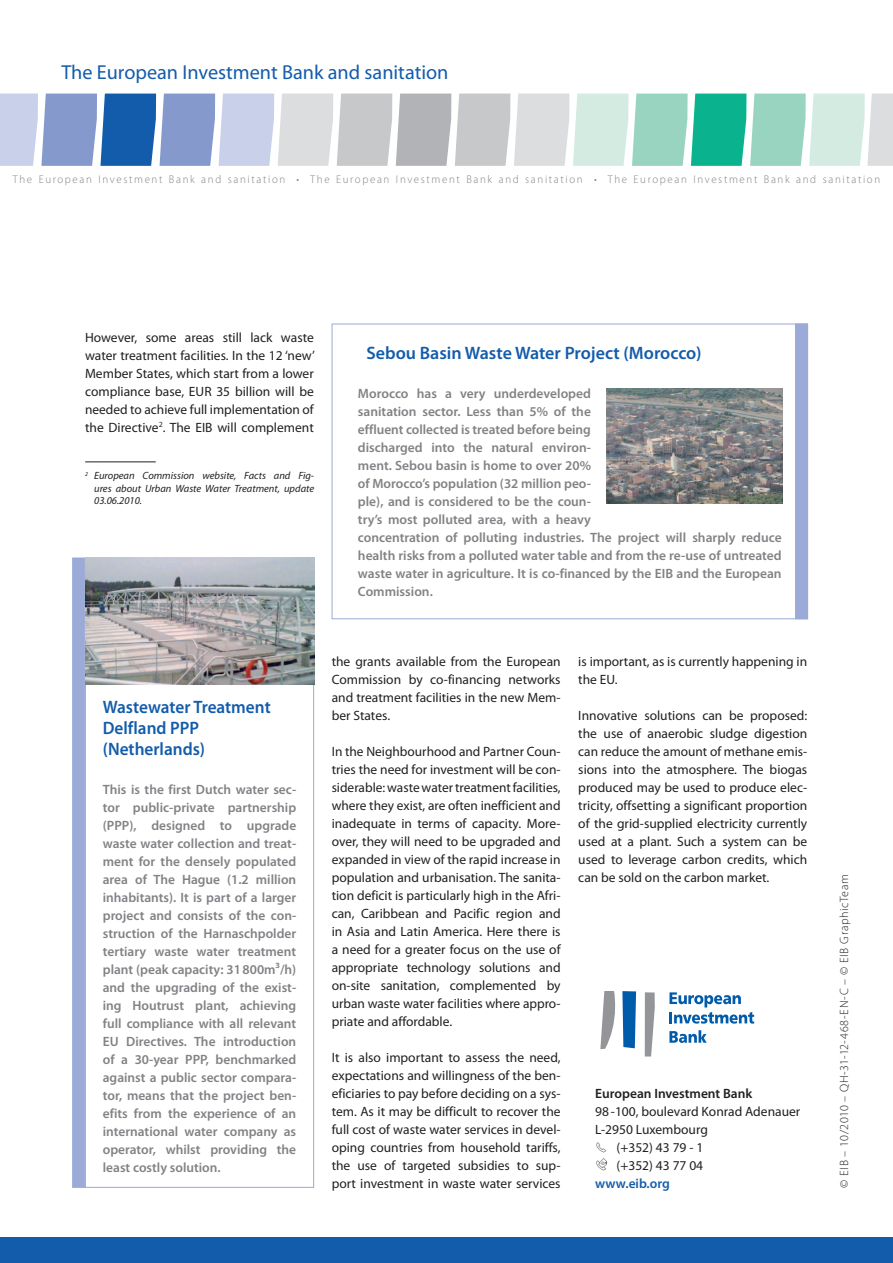
<style>
.page{position:relative;width:893px;height:1263px;background:#fff}
.page>*{position:absolute;margin:0;border:0;box-sizing:border-box;transform-origin:0 0}
.t1{font:20.25px "Myriad Pro";color:#135cab}
.t2{font:600 18px/21px "Myriad Pro";color:#135cab;scale:.96 1}
.t3{font:600 18px "Myriad Pro";color:#135cab}
.t4{font:13.5px/18px "Myriad Pro";color:#231f20;text-align:justify}
.t5{font:600 13.5px/18px "Myriad Pro";color:#808285;text-align:justify}
.t6{font:600 13.5px "Myriad Pro";color:#231f20}
.t7{font:600 13.5px "Myriad Pro";color:#135cab}
.t8{font:300 12px "Myriad Pro";letter-spacing:.05em;color:#231f20}
.t9{font:300 11.25px "Myriad Pro";letter-spacing:.15em;color:#808285}
.t10{font:italic 10.5px/12.6px "Myriad Pro";color:#231f20;text-align:justify}
</style>
<div class="page">
<div style="left:0;top:1237px;width:893px;height:26px;background:#135cab"></div>
<svg style="left:0;top:94px;width:893px;height:72px;background:#afc9d2"></svg>
<svg style="left:669px;top:992px;width:85px;height:31px"></svg>
<svg style="left:669px;top:1030px;width:38px;height:13px"></svg>
<svg style="left:600px;top:991px;width:15px;height:58px"></svg>
<svg style="left:622px;top:991px;width:14px;height:57px"></svg>
<svg style="left:645px;top:992px;width:10px;height:64px"></svg>
<hr style="left:85px;top:462px;width:71px;height:1px;background:#231f20">
<div style="left:85px;top:684px;width:229px;height:504px;border:1px solid #9baad6"></div>
<div style="left:72px;top:558px;width:13px;height:630px;background:#9baad6"></div>
<div style="left:795px;top:324px;width:13px;height:295px;background:#9baad6"></div>
<img style="left:607px;top:389px;width:175px;height:115px">
<img style="left:85px;top:558px;width:229px;height:127px">
<h1 class="t1" style="left:61px;top:61px;width:389px">The European Investment Bank and sanitation</h1>
<p class="t9" style="left:13px;top:173px;width:869px">The European Investment Bank and sanitation • The European Investment Bank and sanitation • The European Investment Bank and sanitation</p>
<p class="t4" style="left:85px;top:328px;width:231px">However, some areas still lack waste water treatment facilities. In the 12 ‘new’ Member States, which start from a lower compliance base, EUR 35 billion will be needed to achieve full implementation of the Directive<sup>2</sup>. The EIB will complement</p>
<p class="t10" style="left:94px;top:469px;width:221px;text-indent:-9px"><sup>2</sup> European Commission website, Facts and Fig&shy;ures about Urban Waste Water Treatment, update 03.06.2010.</p>
<h2 class="t3" style="left:366px;top:343px;width:337px">Sebou Basin Waste Water Project (Morocco)</h2>
<p class="t5" style="left:358px;top:385px;width:425px;text-align:left">Morocco has a very underdeveloped<br>sanitation sector. Less than 5% of the<br>effluent collected is treated before being<br>discharged into the natural environ-<br>ment. Sebou basin is home to over 20%<br>of Morocco’s population (32 million peo-<br>ple), and is considered to be the coun-<br>try’s most polluted area, with a heavy<br>concentration of polluting industries. The project will sharply reduce health risks from a polluted water table and from the re-use of untreated waste water in agriculture. It is co-financed by the EIB and the European Commission.</p>
<h2 class="t2" style="left:103px;top:696px;width:176px">Wastewater Treatment<br>Delfland PPP (Netherlands)</h2>
<p class="t5" style="left:103px;top:781px;width:195px">This is the first Dutch water sec&shy;tor public-private partnership (PPP), designed to upgrade waste water collection and treat&shy;ment for the densely populated area of The Hague (1.2 million inhabitants). It is part of a larger project and consists of the con&shy;struction of the Harnaschpolder tertiary waste water treatment plant (peak capacity: 31800m³/h) and the upgrading of the exist&shy;ing Houtrust plant, achieving full compliance with all relevant EU Directives. The introduction of a 30-year PPP, benchmarked against a public sector compara&shy;tor, means that the project ben&shy;efits from the experience of an international water company as operator, whilst providing the least costly solution.</p>
<p class="t4" style="left:332px;top:652px;width:230px">the grants available from the European Commission by co-financing networks and treatment facilities in the new Mem&shy;ber States.</p>
<p class="t4" style="left:332px;top:742px;width:230px">In the Neighbourhood and Partner Coun&shy;tries the need for investment will be con&shy;siderable: waste water treatment facilities, where they exist, are often inefficient and inadequate in terms of capacity. More&shy;over, they will need to be upgraded and expanded in view of the rapid increase in population and urbanisation. The sanita&shy;tion deficit is particularly high in the Afri&shy;can, Caribbean and Pacific region and in Asia and Latin America. Here there is a need for a greater focus on the use of appropriate technology solutions and on-site sanitation, complemented by urban waste water facilities where appro&shy;priate and affordable.</p>
<p class="t4" style="left:332px;top:1048px;width:230px">It is also important to assess the need, expectations and willingness of the ben&shy;eficiaries to pay before deciding on a sys&shy;tem. As it may be difficult to recover the full cost of waste water services in devel&shy;oping countries from household tariffs, the use of targeted subsidies to sup&shy;port investment in waste water services</p>
<p class="t4" style="left:578px;top:652px;width:230px">is important, as is currently happening in the EU.</p>
<p class="t4" style="left:578px;top:706px;width:230px">Innovative solutions can be proposed: the use of anaerobic sludge digestion can reduce the amount of methane emis&shy;sions into the atmosphere. The biogas produced may be used to produce elec&shy;tricity, offsetting a significant proportion of the grid-supplied electricity currently used at a plant. Such a system can be used to leverage carbon credits, which can be sold on the carbon market.</p>
<p class="t6" style="left:595px;top:1086px;width:159px">European Investment Bank</p>
<p class="t4" style="left:595px;top:1102px;width:206px">98-100, boulevard Konrad Adenauer<br>L-2950 Luxembourg</p>
<p class="t4" style="left:595px;top:1138px;width:109px;text-align:right">✓ (+352) 43 79 - 1 (+352) 43 77 04</p>
<p class="t7" style="left:595px;top:1176px;width:76px">www.eib.org</p>
<p class="t8" style="left:837px;top:1188px;width:315px;rotate:-90deg">© EIB – 10/2010 – QH-31-12-468-EN-C – © EIB GraphicTeam</p>
</div>
